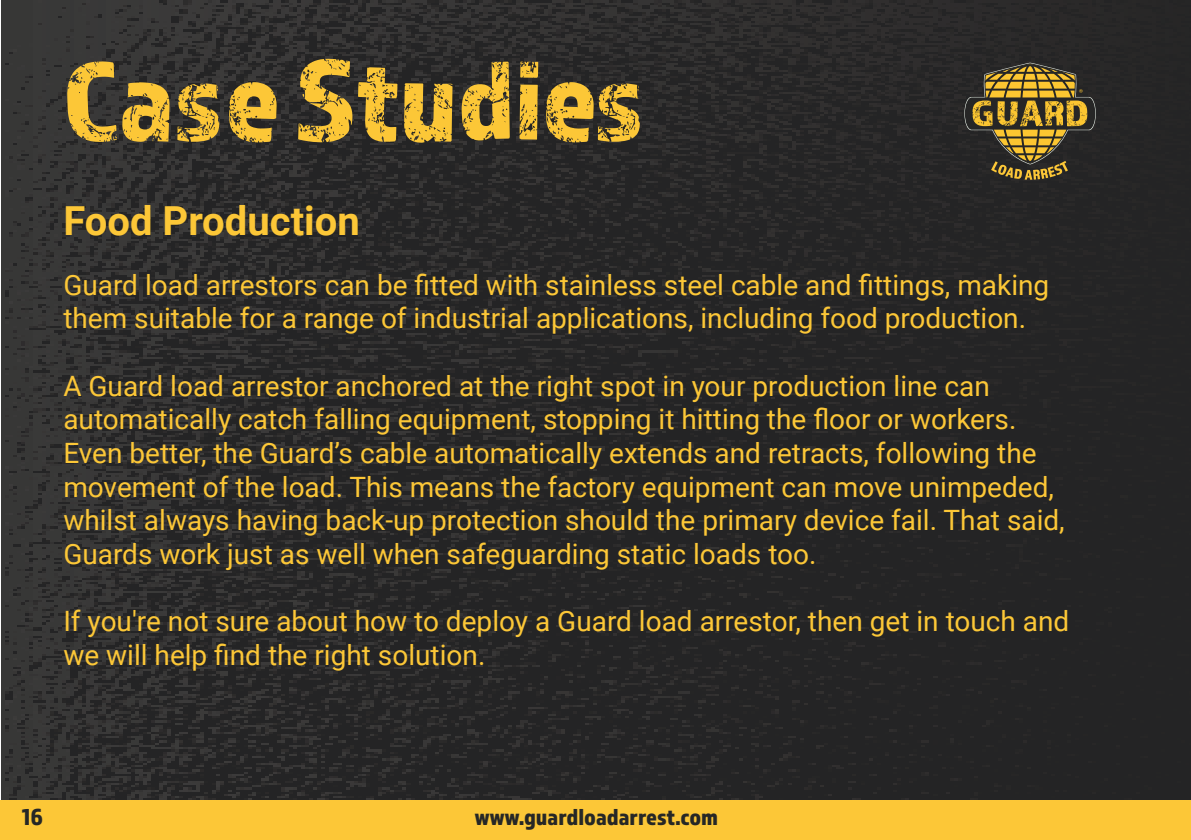
<style>
.page{position:relative;width:1191px;height:840px;background:#fff}
.page>*{position:absolute;margin:0;border:0;box-sizing:border-box;transform-origin:0 0}
.t1{font:120px "Almaq Rough";color:#fcc737}
.t2{font:700 40px "Roboto";color:#fcc737}
.t3{font:28px/33.6px "Roboto";color:#fcc737}
.t4{font:24px "Almaq Refined";color:#262726}
</style>
<div class="page">
<img style="left:1px;top:0;width:1190px;height:800px">
<div style="left:0;top:800px;width:1191px;height:39px;background:#fcc737"></div>
<svg style="left:964px;top:62px;width:132px;height:118px;background:#67572c"></svg>
<h1 class="t1" style="left:63px;top:28px;width:585px">Case Studies</h1>
<h2 class="t2" style="left:63px;top:193px;width:298px">Food Production</h2>
<p class="t3" style="left:63px;top:267px;width:987px">Guard load arrestors can be fitted with stainless steel cable and fittings, making them suitable for a range of industrial applications, including food production.</p>
<p class="t3" style="left:63px;top:367px;width:1003px">A Guard load arrestor anchored at the right spot in your production line can automatically catch falling equipment, stopping it hitting the floor or workers.<br>Even better, the Guard’s cable automatically extends and retracts, following the movement of the load. This means the factory equipment can move unimpeded, whilst always having back-up protection should the primary device fail. That said, Guards work just as well when safeguarding static loads too.</p>
<p class="t3" style="left:63px;top:603px;width:1007px">If you're not sure about how to deploy a Guard load arrestor, then get in touch and we will help find the right solution.</p>
<p class="t4" style="left:22px;top:801px;width:22px">16</p>
<p class="t4" style="left:475px;top:801px;width:245px">www.guardloadarrest.com</p>
</div>
